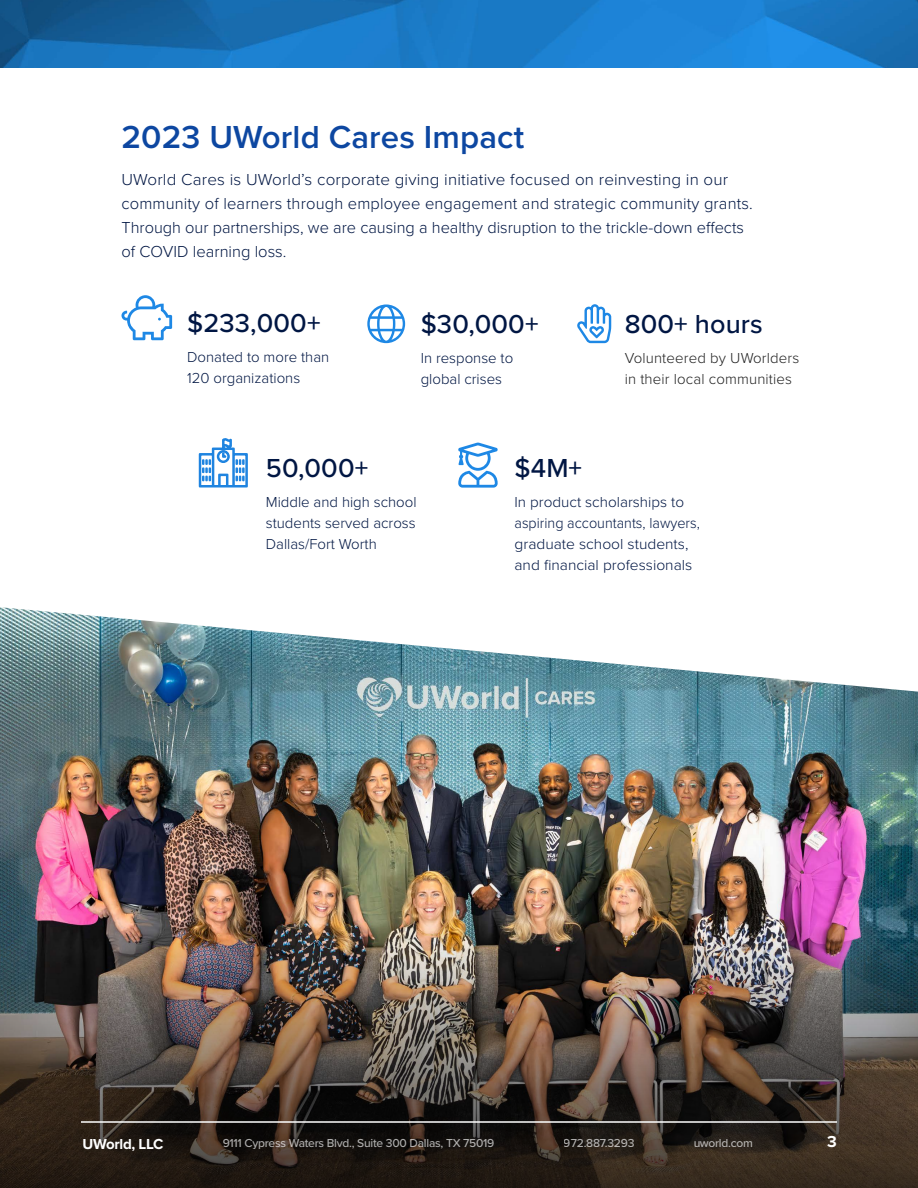
<style>
.page{position:relative;width:918px;height:1188px;background:#fff}
.page>*{position:absolute;margin:0;border:0;box-sizing:border-box;transform-origin:0 0}
.t1{font:600 33px "Proxima Nova";letter-spacing:.005em;color:#0d47a1}
.t2{font:500 27px "Proxima Nova";letter-spacing:.005em;color:#001643}
.t3{font:300 16.5px/24px "Proxima Nova";letter-spacing:.01em;color:#001643}
.t4{font:700 16.5px "Proxima Nova";color:#fff}
.t5{font:300 15px/21px "Proxima Nova";color:#001643}
.t6{font:300 15px/21px "Proxima Nova";letter-spacing:.01em;color:#212121}
.t7{font:700 15px "Proxima Nova";letter-spacing:-.02em;color:#fff}
.t8{font:500 12px "Proxima Nova";letter-spacing:-.02em;color:#fff}
</style>
<div class="page">
<img style="left:0;top:0;width:918px;height:68px">
<svg style="left:458px;top:443px;width:40px;height:45px"></svg>
<svg style="left:198px;top:438px;width:50px;height:50px"></svg>
<svg style="left:121px;top:295px;width:51px;height:45px"></svg>
<svg style="left:577px;top:304px;width:34px;height:39px"></svg>
<svg style="left:367px;top:304px;width:38px;height:39px"></svg>
<img style="left:0;top:607px;width:918px;height:290px">
<img style="left:0;top:897px;width:918px;height:291px">
<hr style="left:81px;top:1121px;width:756px;height:2px;background:#fff">
<h1 class="t1" style="left:122px;top:112px;width:404px">2023 UWorld Cares Impact</h1>
<p class="t3" style="left:122px;top:167px;width:633px">UWorld Cares is UWorld’s corporate giving initiative focused on reinvesting in our community of learners through employee engagement and strategic community grants.<br>Through our partnerships, we are causing a healthy disruption to the trickle-down effects of COVID learning loss.</p>
<h2 class="t2" style="left:187px;top:303px;width:135px">$233,000+</h2>
<p class="t5" style="left:187px;top:346px;width:144px">Donated to more than<br>120 organizations</p>
<h2 class="t2" style="left:421px;top:304px;width:119px">$30,000+</h2>
<p class="t5" style="left:421px;top:347px;width:94px">In response to global crises</p>
<h2 class="t2" style="left:625px;top:304px;width:140px">800+ hours</h2>
<p class="t6" style="left:625px;top:347px;width:176px">Volunteered by UWorlders in their local communities</p>
<h2 class="t2" style="left:266px;top:448px;width:104px">50,000+</h2>
<p class="t5" style="left:266px;top:491px;width:152px;text-align:justify">Middle and high school students served across Dallas/Fort Worth</p>
<h2 class="t2" style="left:515px;top:448px;width:69px">$4M+</h2>
<p class="t5" style="left:515px;top:490px;width:187px">In product scholarships to aspiring accountants, lawyers, graduate school students, and financial professionals</p>
<p class="t7" style="left:83px;top:1133px;width:82px">UWorld, LLC</p>
<p class="t8" style="left:223px;top:1134px;width:273px">9111 Cypress Waters Blvd., Suite 300 Dallas, TX 75019</p>
<p class="t8" style="left:564px;top:1134px;width:72px">972.887.3293</p>
<p class="t8" style="left:693px;top:1134px;width:61px">uworld.com</p>
<p class="t4" style="left:827px;top:1129px;width:11px">3</p>
</div>
